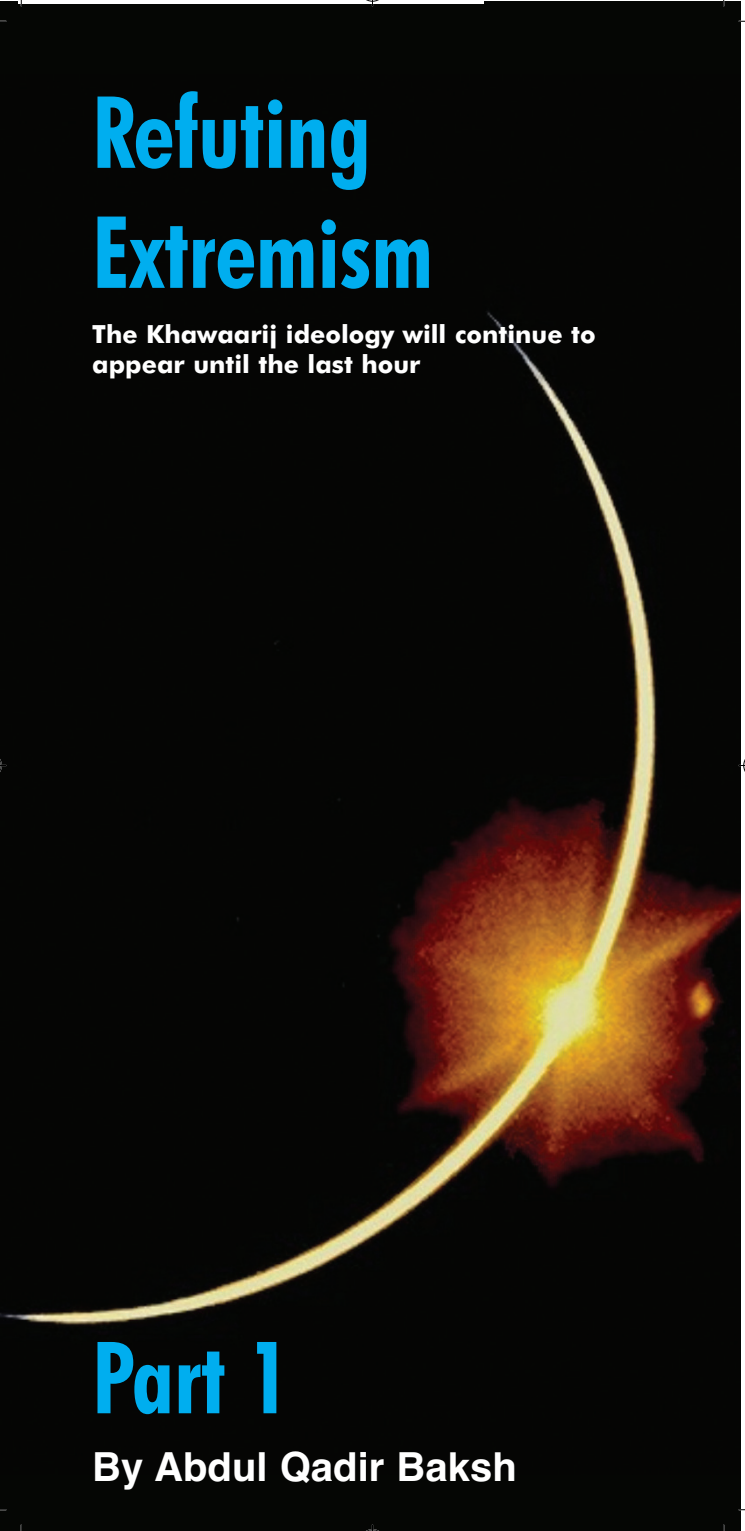
<style>
.page{position:relative;width:745px;height:1531px;background:#fff}
.page>*{position:absolute;margin:0;border:0;box-sizing:border-box;transform-origin:0 0}
.t1{font:700 condensed 100px/120px "Futura BT";color:#00aeef;scale:.94 1}
.t2{font:700 40px "Helvetica";color:#fff}
.t3{font:700 25px/30px "Futura BT";color:#fff}
</style>
<div class="page">
<div style="left:0;top:2px;width:740px;height:1529px;background:#050604"></div>
<img style="left:0;top:311px;width:740px;height:1015px">
<hr style="left:19px;top:0;width:465px;height:4px;background:#fff">
<svg style="left:366px;top:0;width:13px;height:6px"></svg>
<svg style="left:366px;top:1524px;width:13px;height:7px"></svg>
<svg style="left:0;top:752px;width:6px;height:26px"></svg>
<svg style="left:738px;top:752px;width:6px;height:26px"></svg>
<h1 class="t1" style="left:92px;top:80px;width:364px">Refuting<br>Extremism</h1>
<p class="t3" style="left:92px;top:321px;width:504px">The Khawaarij ideology will continue to appear until the last hour</p>
<h1 class="t1" style="left:92px;top:1325px;width:211px">Part 1</h1>
<h2 class="t2" style="left:92px;top:1452px;width:426px">By Abdul Qadir Baksh</h2>
</div>
